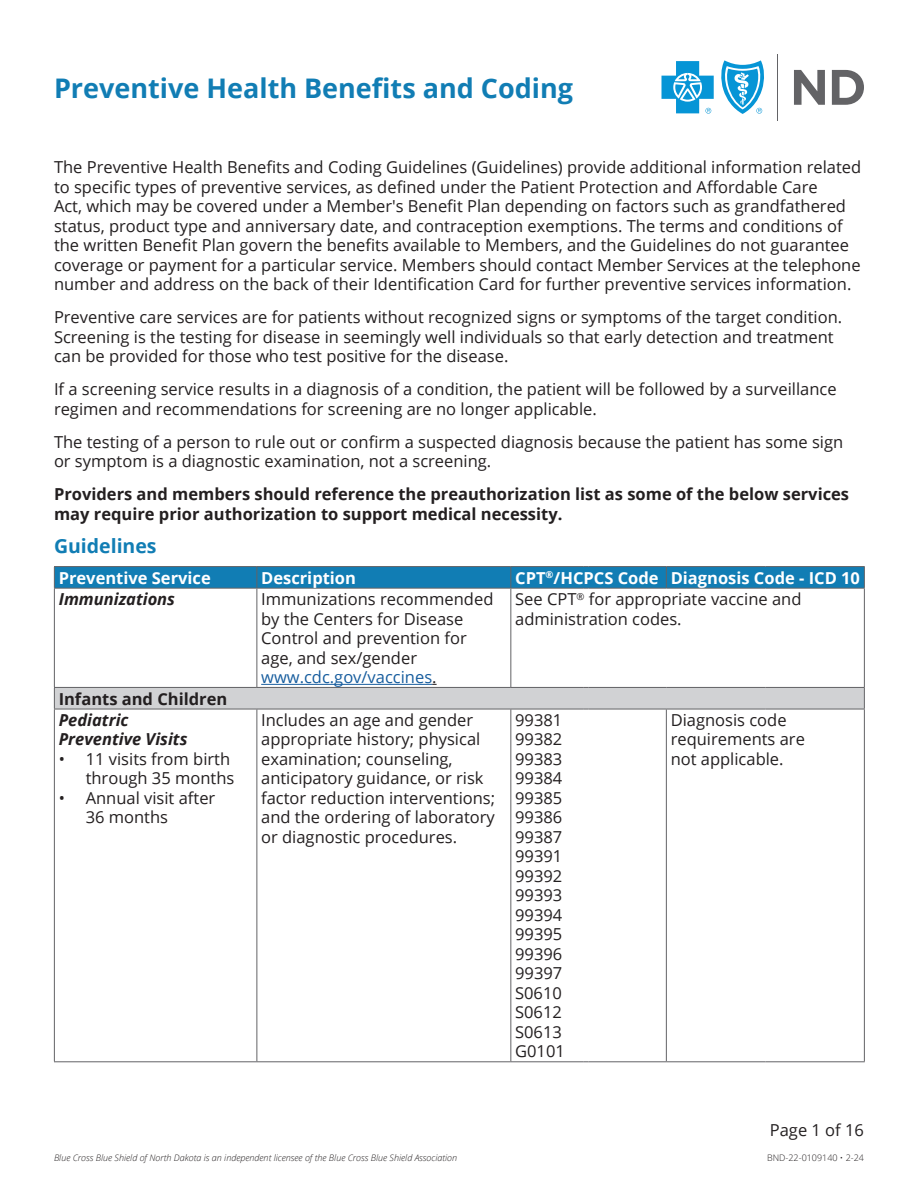
<style>
.page{position:relative;width:918px;height:1188px;background:#fff}
.page>*{position:absolute;margin:0;border:0;box-sizing:border-box;transform-origin:0 0}
.t1{font:700 27px "Open Sans";color:#117db4}
.Body{font:700 19.5px "Open Sans";color:#117db4}
.Body-2{font:16.5px/19.5px "Open Sans";color:#231f20}
.Table_Subhead{font:16.5px/19.5px "Open Sans";color:#231f20}
.Body-3{font:700 16.5px/19.5px "Open Sans";color:#231f20}
.Table_Heading{font:700 16.5px "Open Sans";color:#fff}
.Preventive_Service_title{font:italic 700 16.5px/19.5px "Open Sans";color:#231f20}
.Table_Subhead-2{font:700 16.5px "Open Sans";color:#231f20}
.t2{font:italic 300 9px "Open Sans";color:#231f20}
.t3{font:300 9px "Open Sans";color:#231f20}
.s1{color:#175d9e}
</style>
<div class="page">
<svg style="left:794px;top:70px;width:31px;height:35px"></svg>
<svg style="left:832px;top:70px;width:32px;height:35px"></svg>
<hr style="left:777px;top:54px;width:1px;height:66px;background:#636366">
<svg style="left:662px;top:61px;width:52px;height:53px"></svg>
<svg style="left:721px;top:60px;width:43px;height:54px"></svg>
<svg style="left:55px;top:589px;width:809px;height:98px"></svg>
<div style="left:54px;top:687px;width:810px;height:22px;background:#d1d2d4"></div>
<hr style="left:54px;top:1061px;width:203px;height:1px;background:#636366">
<hr style="left:257px;top:1061px;width:254px;height:1px;background:#636366">
<hr style="left:511px;top:1061px;width:72px;height:1px;background:#636366">
<hr style="left:589px;top:1061px;width:77px;height:1px;background:#636366">
<hr style="left:666px;top:1061px;width:99px;height:1px;background:#636366">
<hr style="left:765px;top:1061px;width:100px;height:1px;background:#636366">
<hr style="left:54px;top:589px;width:1px;height:98px;background:#636366">
<svg style="left:54px;top:688px;width:1px;height:21px"></svg>
<svg style="left:54px;top:566px;width:811px;height:23px;background:#1a7cae"></svg>
<hr style="left:589px;top:588px;width:77px;height:1px;background:#636366">
<hr style="left:666px;top:588px;width:99px;height:1px;background:#636366">
<hr style="left:765px;top:588px;width:100px;height:1px;background:#636366">
<hr style="left:54px;top:687px;width:203px;height:1px;background:#636366">
<hr style="left:257px;top:687px;width:254px;height:1px;background:#636366">
<hr style="left:511px;top:687px;width:72px;height:1px;background:#636366">
<hr style="left:589px;top:687px;width:77px;height:1px;background:#636366">
<hr style="left:666px;top:687px;width:99px;height:1px;background:#636366">
<hr style="left:765px;top:687px;width:100px;height:1px;background:#636366">
<hr style="left:256px;top:589px;width:1px;height:98px;background:#636366">
<hr style="left:510px;top:589px;width:1px;height:98px;background:#636366">
<hr style="left:864px;top:589px;width:1px;height:98px;background:#636366">
<svg style="left:864px;top:688px;width:1px;height:21px"></svg>
<hr style="left:54px;top:709px;width:1px;height:352px;background:#636366">
<hr style="left:54px;top:709px;width:203px;height:1px;background:#636366">
<hr style="left:257px;top:709px;width:254px;height:1px;background:#636366">
<hr style="left:511px;top:709px;width:72px;height:1px;background:#636366">
<hr style="left:589px;top:709px;width:77px;height:1px;background:#636366">
<hr style="left:666px;top:709px;width:99px;height:1px;background:#636366">
<hr style="left:765px;top:709px;width:100px;height:1px;background:#636366">
<hr style="left:256px;top:709px;width:1px;height:352px;background:#636366">
<hr style="left:510px;top:709px;width:1px;height:352px;background:#636366">
<hr style="left:666px;top:709px;width:1px;height:352px;background:#636366">
<hr style="left:864px;top:709px;width:1px;height:352px;background:#636366">
<hr style="left:261px;top:684px;width:171px;height:1px;background:#175d9e">
<p class="t1" style="left:54px;top:69px;width:521px">Preventive Health Benefits and Coding</p>
<p class="Body-2" style="left:54px;top:157px;width:809px">The Preventive Health Benefits and Coding Guidelines (Guidelines) provide additional information related to specific types of preventive services, as defined under the Patient Protection and Affordable Care<br>Act, which may be covered under a Member's Benefit Plan depending on factors such as grandfathered status, product type and anniversary date, and contraception exemptions. The terms and conditions of the written Benefit Plan govern the benefits available to Members, and the Guidelines do not guarantee coverage or payment for a particular service. Members should contact Member Services at the telephone number and address on the back of their Identification Card for further preventive services information.</p>
<p class="Body-2" style="left:54px;top:307px;width:790px">Preventive care services are for patients without recognized signs or symptoms of the target condition.<br>Screening is the testing for disease in seemingly well individuals so that early detection and treatment can be provided for those who test positive for the disease.</p>
<p class="Body-2" style="left:54px;top:379px;width:784px">If a screening service results in a diagnosis of a condition, the patient will be followed by a surveillance regimen and recommendations for screening are no longer applicable.</p>
<p class="Body-2" style="left:54px;top:432px;width:791px">The testing of a person to rule out or confirm a suspected diagnosis because the patient has some sign or symptom is a diagnostic examination, not a screening.</p>
<p class="Body-3" style="left:54px;top:484px;width:797px">Providers and members should reference the preauthorization list as some of the below services may require prior authorization to support medical necessity.</p>
<p class="Body" style="left:54px;top:532px;width:104px">Guidelines</p>
<p class="Table_Heading" style="left:59px;top:566px;width:154px">Preventive Service</p>
<p class="Table_Heading" style="left:261px;top:566px;width:96px">Description</p>
<p class="Table_Heading" style="left:515px;top:566px;width:145px">CPT<sup>®</sup>/HCPCS Code</p>
<p class="Table_Heading" style="left:671px;top:566px;width:191px">Diagnosis Code - ICD 10</p>
<p class="Preventive_Service_title" style="left:59px;top:589px;width:118px">Immunizations</p>
<p class="Table_Subhead" style="left:261px;top:589px;width:234px">Immunizations recommended by the Centers for Disease<br>Control and prevention for age, and sex/gender <span class="s1">www.cdc.gov/vaccines</span>.</p>
<p class="Table_Subhead" style="left:515px;top:589px;width:288px">See CPT<sup>®</sup> for appropriate vaccine and administration codes.</p>
<p class="Table_Subhead-2" style="left:59px;top:687px;width:170px">Infants and Children</p>
<p class="Preventive_Service_title" style="left:59px;top:710px;width:130px">Pediatric<br>Preventive Visits</p>
<p class="Body-2" style="left:59px;top:749px;width:177px;text-align:right">• 11 visits from birth through 35 months</p>
<p class="Body-2" style="left:86px;top:788px;width:131px;text-indent:-27px">• Annual visit after<br>36 months</p>
<p class="Body-2" style="left:261px;top:710px;width:214px">Includes an age and gender</p>
<p class="Body-2" style="left:261px;top:729px;width:221px">appropriate history; physical</p>
<p class="Body-2" style="left:261px;top:749px;width:193px">examination; counseling,</p>
<p class="Body-2" style="left:261px;top:768px;width:224px">anticipatory guidance, or risk</p>
<p class="Body-2" style="left:261px;top:788px;width:236px">factor reduction interventions;</p>
<p class="Body-2" style="left:261px;top:807px;width:235px">and the ordering of laboratory</p>
<p class="Body-2" style="left:261px;top:827px;width:198px">or diagnostic procedures.</p>
<p class="Body-2" style="left:671px;top:710px;width:136px">Diagnosis code requirements are</p>
<p class="Body-2" style="left:671px;top:749px;width:114px">not applicable.</p>
<p class="Body-2" style="left:515px;top:710px;width:49px">99381</p>
<p class="Body-2" style="left:515px;top:729px;width:49px">99382</p>
<p class="Body-2" style="left:515px;top:749px;width:49px">99383</p>
<p class="Body-2" style="left:515px;top:768px;width:49px">99384</p>
<p class="Body-2" style="left:515px;top:788px;width:49px">99385</p>
<p class="Body-2" style="left:515px;top:807px;width:49px">99386</p>
<p class="Body-2" style="left:515px;top:827px;width:49px">99387</p>
<p class="Body-2" style="left:515px;top:846px;width:49px">99391</p>
<p class="Body-2" style="left:515px;top:866px;width:49px">99392</p>
<p class="Body-2" style="left:515px;top:885px;width:49px">99393</p>
<p class="Body-2" style="left:515px;top:905px;width:49px">99394</p>
<p class="Body-2" style="left:515px;top:924px;width:49px">99395</p>
<p class="Body-2" style="left:515px;top:944px;width:49px">99396</p>
<p class="Body-2" style="left:515px;top:963px;width:49px">99397</p>
<p class="Body-2" style="left:515px;top:983px;width:48px">S0610</p>
<p class="Body-2" style="left:515px;top:1002px;width:48px">S0612</p>
<p class="Body-2" style="left:515px;top:1022px;width:48px">S0613</p>
<p class="Body-2" style="left:515px;top:1041px;width:51px">G0101</p>
<p class="t2" style="left:54px;top:1152px;width:405px">Blue Cross Blue Shield of North Dakota is an independent licensee of the Blue Cross Blue Shield Association</p>
<p class="Body-2" style="left:770px;top:1120px;width:96px">Page 1 of 16</p>
<p class="t3" style="left:767px;top:1151px;width:98px">BND-22-0109140 • 2-24</p>
</div>
